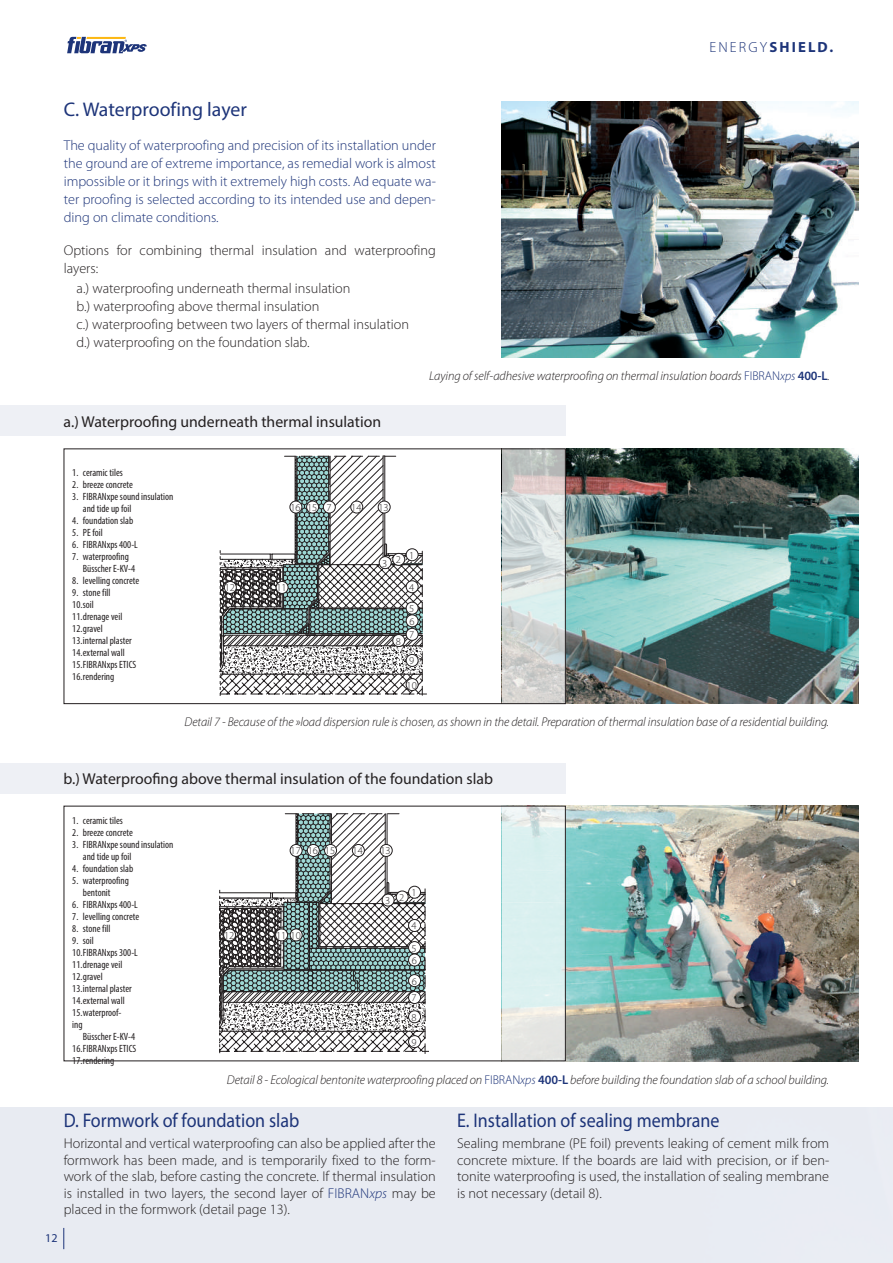
<style>
.page{position:relative;width:893px;height:1263px;background:#fff}
.page>*{position:absolute;margin:0;border:0;box-sizing:border-box;transform-origin:0 0}
.t1{font:19.8px "Myriad Pro";color:#1d3479;scale:.91 1}
.t2{font:19.8px "Myriad Pro";color:#1d3479}
.t3{font:15.75px "Myriad Pro";color:#231f20}
.t4{font:700 14.7px "Myriad Pro";letter-spacing:.145em;color:#1d3479}
.t5{font:300 14.25px/16.5px "Myriad Pro";color:#231f20;text-align:justify}
.t6{font:300 14.25px/18px "Myriad Pro";color:#1d3479;text-align:justify}
.t7{font:italic 300 12.75px "Myriad Pro";letter-spacing:-.005em;color:#231f20}
.t8{font:12px "Myriad Pro";color:#1d3479}
.t9{font:condensed 10.5px/12px "Myriad Pro";color:#231f20}
.t10{font:300 10.5px/22px "Myriad Pro";color:#231f20}
.s1{font-weight:300}
.s2{font-style:normal;color:#1d3479}
.s3{color:#1d3479}
.s4{font-weight:600;font-style:normal;color:#1d3479}
.s5{font-style:italic;color:#1d3479}
</style>
<div class="page">
<svg style="left:220px;top:456px;width:207px;height:240px"></svg>
<img style="left:566px;top:806px;width:293px;height:255px">
<svg style="left:502px;top:808px;width:62px;height:251px;background:#deeeec"></svg>
<img style="left:566px;top:449px;width:293px;height:255px">
<svg style="left:502px;top:448px;width:64px;height:254px;background:#d2d7d5"></svg>
<svg style="left:67px;top:37px;width:80px;height:16px"></svg>
<svg style="left:63px;top:1228px;width:1px;height:21px"></svg>
<img style="left:502px;top:102px;width:356px;height:255px">
<svg style="left:219px;top:813px;width:209px;height:240px"></svg>
<div style="left:64px;top:449px;width:502px;height:255px;border:1px solid #231f20"></div>
<h1 class="t2" style="left:64px;top:97px;width:185px">C. Waterproofing layer</h1>
<p class="t6" style="left:64px;top:136px;width:374px">The quality of waterproofing and precision of its installation under the ground are of extreme importance, as remedial work is almost impossible or it brings with it extremely high costs. Ad equate wa&shy;ter proofing is selected according to its intended use and depen&shy;ding on climate conditions.</p>
<p class="t5" style="left:64px;top:241px;width:374px;line-height:18px">Options for combining thermal insulation and waterproofing layers:</p>
<p class="t5" style="left:77px;top:280px;width:334px;line-height:18px;text-align:left">a.) waterproofing underneath thermal insulation<br>b.) waterproofing above thermal insulation<br>c.) waterproofing between two layers of thermal insulation d.) waterproofing on the foundation slab.</p>
<p class="t4" style="left:709px;top:38px;width:125px"><span class="s1">ENERGY</span>SHIELD.</p>
<p class="t3" style="left:64px;top:412px;width:319px">a.) Waterproofing underneath thermal insulation</p>
<p class="t7" style="left:429px;top:369px;width:402px">Laying of self-adhesive waterproofing on thermal insulation boards <span class="s2">FIBRAN</span><span class="s3">xps</span> <span class="s4">400-L</span>.</p>
<p class="t9" style="left:72px;top:467px;width:52px">1. ceramic tiles</p>
<p class="t9" style="left:72px;top:479px;width:62px">2. breeze concrete</p>
<p class="t9" style="left:83px;top:491px;width:92px;text-indent:-11px">3. FIBRANxpe sound insulation and tide up foil</p>
<p class="t9" style="left:72px;top:515px;width:62px">4. foundation slab</p>
<p class="t9" style="left:72px;top:527px;width:32px">5. PE foil</p>
<p class="t9" style="left:72px;top:539px;width:67px">6. FIBRANxps 400-L</p>
<p class="t9" style="left:83px;top:551px;width:54px;text-indent:-11px">7. waterproofing<br>Büsscher E-KV-4</p>
<p class="t9" style="left:72px;top:575px;width:69px">8. levelling concrete</p>
<p class="t9" style="left:72px;top:587px;width:66px">9. stone fill<br>10.soil<br>11.drenage veil<br>12.gravel<br>13.internal plaster<br>14.external wall<br>15.FIBRANxps ETICS<br>16.rendering</p>
<p class="t10" style="left:225px;top:577px;width:12px">12</p>
<p class="t10" style="left:290px;top:497px;width:28px">16 15</p>
<p class="t10" style="left:326px;top:497px;width:7px">7</p>
<p class="t10" style="left:277px;top:577px;width:12px">11</p>
<p class="t10" style="left:351px;top:497px;width:12px">14</p>
<p class="t10" style="left:378px;top:497px;width:12px">13</p>
<p class="t10" style="left:382px;top:552px;width:7px">3</p>
<p class="t10" style="left:396px;top:549px;width:7px">2</p>
<p class="t10" style="left:396px;top:630px;width:7px">8</p>
<p class="t10" style="left:409px;top:544px;width:7px">1</p>
<p class="t10" style="left:409px;top:576px;width:7px">4</p>
<p class="t10" style="left:409px;top:598px;width:7px">5</p>
<p class="t10" style="left:410px;top:610px;width:7px">6</p>
<p class="t10" style="left:409px;top:624px;width:7px">7</p>
<p class="t10" style="left:409px;top:650px;width:7px">9</p>
<p class="t10" style="left:407px;top:674px;width:12px">10</p>
<p class="t7" style="left:185px;top:715px;width:646px">Detail 7 - Because of the »load dispersion rule is chosen, as shown in the detail. Preparation of thermal insulation base of a residential building.</p>
<p class="t3" style="left:64px;top:769px;width:431px">b.) Waterproofing above thermal insulation of the foundation slab</p>
<p class="t9" style="left:72px;top:815px;width:52px">1. ceramic tiles</p>
<p class="t9" style="left:72px;top:827px;width:62px">2. breeze concrete</p>
<p class="t9" style="left:83px;top:839px;width:92px;text-indent:-11px">3. FIBRANxpe sound insulation and tide up foil</p>
<p class="t9" style="left:72px;top:863px;width:62px">4. foundation slab</p>
<p class="t9" style="left:83px;top:875px;width:48px;text-indent:-11px">5. waterproofing bentonit</p>
<p class="t9" style="left:72px;top:899px;width:67px">6. FIBRANxps 400-L</p>
<p class="t9" style="left:72px;top:911px;width:69px">7. levelling concrete</p>
<p class="t9" style="left:72px;top:923px;width:40px">8. stone fill</p>
<p class="t9" style="left:72px;top:935px;width:67px">9. soil<br>10.FIBRANxps 300-L<br>11.drenage veil<br>12.gravel<br>13.internal plaster<br>14.external wall<br>15.waterproof-<br>ing</p>
<p class="t9" style="left:72px;top:1031px;width:66px;text-indent:11px">Büsscher E-KV-4<br>16.FIBRANxps ETICS<br>17.rendering</p>
<p class="t10" style="left:224px;top:924px;width:12px">12</p>
<p class="t10" style="left:291px;top:840px;width:29px">17 16</p>
<p class="t10" style="left:325px;top:840px;width:12px">15</p>
<p class="t10" style="left:276px;top:924px;width:26px">11 10</p>
<p class="t10" style="left:353px;top:840px;width:12px">14</p>
<p class="t10" style="left:380px;top:840px;width:12px">13</p>
<p class="t10" style="left:385px;top:890px;width:7px">3</p>
<p class="t10" style="left:399px;top:886px;width:7px">2</p>
<p class="t10" style="left:412px;top:882px;width:7px">1</p>
<p class="t10" style="left:412px;top:915px;width:7px">4<br>5</p>
<p class="t10" style="left:412px;top:949px;width:7px">6</p>
<p class="t10" style="left:412px;top:970px;width:7px">6</p>
<p class="t10" style="left:412px;top:987px;width:7px">7</p>
<p class="t10" style="left:412px;top:1006px;width:7px">8</p>
<p class="t10" style="left:412px;top:1031px;width:7px">9</p>
<p class="t7" style="left:227px;top:1073px;width:604px">Detail 8 - Ecological bentonite waterproofing placed on <span class="s2">FIBRAN</span><span class="s3">xps</span> <span class="s4">400-L</span> before building the foundation slab of a school building.</p>
<h1 class="t1" style="left:64px;top:1108px;width:260px">D. Formwork of foundation slab</h1>
<p class="t5" style="left:64px;top:1135px;width:374px">Horizontal and vertical waterproofing can also be applied after the formwork has been made, and is temporarily fixed to the form&shy;work of the slab, before casting the concrete. If thermal insulation is installed in two layers, the second layer of <span class="s3">FIBRAN</span><span class="s5">xps</span> may be placed in the formwork (detail page 13).</p>
<p class="t8" style="left:45px;top:1231px;width:14px">12</p>
<h1 class="t1" style="left:457px;top:1108px;width:290px">E. Installation of sealing membrane</h1>
<p class="t5" style="left:457px;top:1135px;width:374px">Sealing membrane (PE foil) prevents leaking of cement milk from concrete mixture. If the boards are laid with precision, or if ben&shy;tonite waterproofing is used, the installation of sealing membrane is not necessary (detail 8).</p>
</div>
